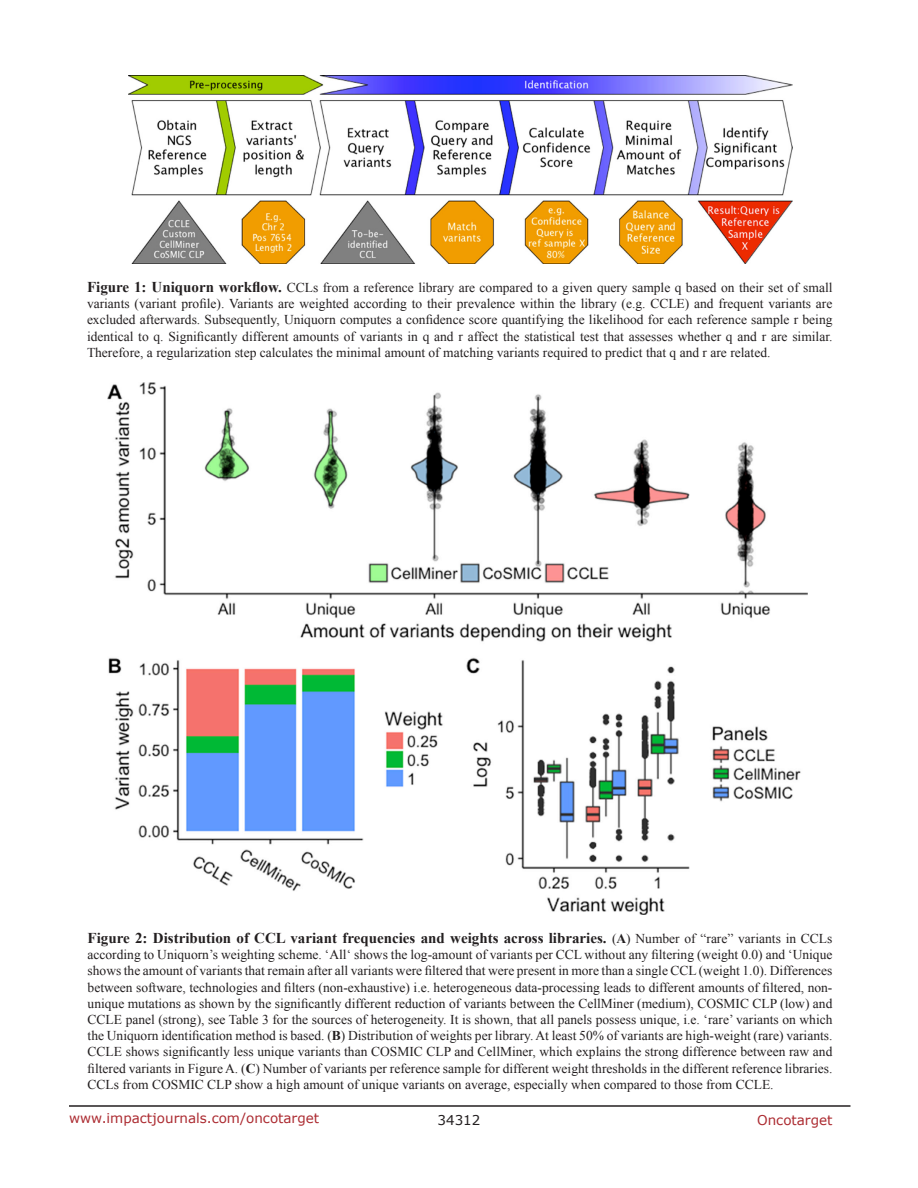
<style>
.page{position:relative;width:918px;height:1188px;background:#fff}
.page>*{position:absolute;margin:0;border:0;box-sizing:border-box;transform-origin:0 0}
.FigureText{font:700 15px "Times New Roman";color:#231f20}
.FigureText-2{font:13.5px/16.2px "Times New Roman";color:#231f20;text-align:justify}
.t1{font:13.5px "Verdana";color:#ac2b31}
.t2{font:13.5px "Verdana";color:#231f20}
.s1{font-weight:700;font-size:15px}
.s2{font-weight:400;font-size:13.5px}
.s3{font-size:13.5px}
.s4{font-weight:700}
</style>
<div class="page">
<hr style="left:69px;top:1105px;width:781px;height:2px;background:#231f20">
<img style="left:129px;top:75px;width:664px;height:188px">
<img style="left:108px;top:382px;width:699px;height:533px">
<p class="FigureText-2" style="left:87px;top:279px;width:747px"><span class="s1">Figure 1: Uniquorn workflow.</span> CCLs from a reference library are compared to a given query sample q based on their set of small variants (variant profile). Variants are weighted according to their prevalence within the library (e.g. CCLE) and frequent variants are excluded afterwards. Subsequently, Uniquorn computes a confidence score quantifying the likelihood for each reference sample r being identical to q. Significantly different amounts of variants in q and r affect the statistical test that assesses whether q and r are similar.<br>Therefore, a regularization step calculates the minimal amount of matching variants required to predict that q and r are related.</p>
<p class="FigureText" style="left:88px;top:928px;width:746px">Figure 2: Distribution of CCL variant frequencies and weights across libraries. <span class="s2">(</span><span class="s3">A</span><span class="s2">) Number of “rare” variants in CCLs</span></p>
<p class="FigureText-2" style="left:88px;top:946px;width:746px">according to Uniquorn’s weighting scheme. ‘All‘ shows the log-amount of variants per CCL without any filtering (weight 0.0) and ‘Unique shows the amount of variants that remain after all variants were filtered that were present in more than a single CCL (weight 1.0). Differences between software, technologies and filters (non-exhaustive) i.e. heterogeneous data-processing leads to different amounts of filtered, non&shy;unique mutations as shown by the significantly different reduction of variants between the CellMiner (medium), COSMIC CLP (low) and CCLE panel (strong), see Table 3 for the sources of heterogeneity. It is shown, that all panels possess unique, i.e. ‘rare’ variants on which the Uniquorn identification method is based. (<span class="s4">B</span>) Distribution of weights per library. At least 50% of variants are high-weight (rare) variants.<br>CCLE shows significantly less unique variants than COSMIC CLP and CellMiner, which explains the strong difference between raw and filtered variants in Figure A. (<span class="s4">C</span>) Number of variants per reference sample for different weight thresholds in the different reference libraries.<br>CCLs from COSMIC CLP show a high amount of unique variants on average, especially when compared to those from CCLE.</p>
<p class="t1" style="left:69px;top:1109px;width:252px">www.impactjournals.com/oncotarget</p>
<p class="t2" style="left:438px;top:1111px;width:44px">34312</p>
<p class="t1" style="left:757px;top:1111px;width:77px">Oncotarget</p>
</div>
